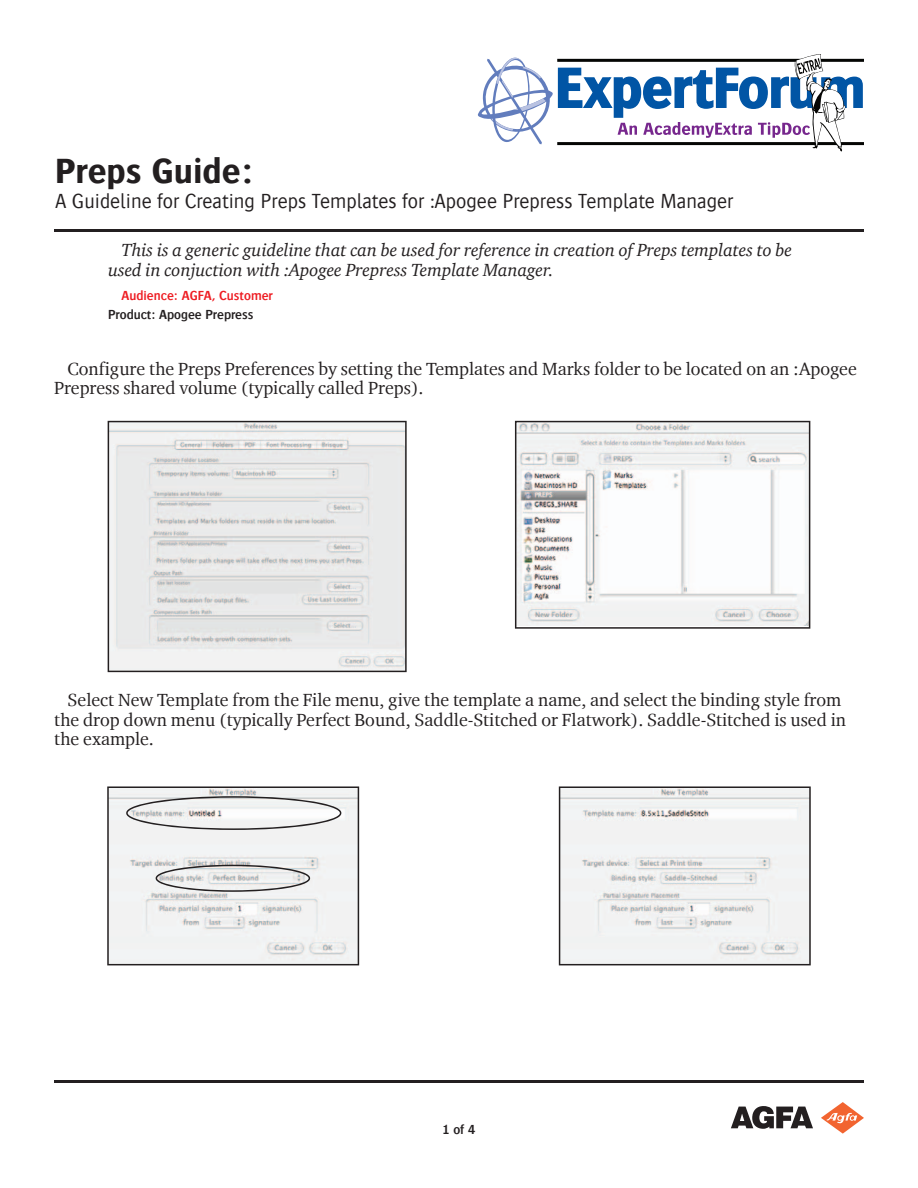
<style>
.page{position:relative;width:918px;height:1188px;background:#fff}
.page>*{position:absolute;margin:0;border:0;box-sizing:border-box;transform-origin:0 0}
.t1{font:700 36px "Bosis For Agfa";color:#231f20}
.t2{font:300 21px "Bosis For Agfa";color:#231f20}
.t3{font:18px/19.5px "Charter ITC For Agfa";color:#231f20}
.t4{font:italic 18px/19.5px "Charter ITC For Agfa";color:#231f20}
.t5{font:600 13.5px "Bosis For Agfa";color:#231f20}
.t6{font:600 13.5px "Bosis For Agfa";color:#ee1d23}
</style>
<div class="page">
<hr style="left:54px;top:1080px;width:810px;height:3px;background:#231f20">
<svg style="left:731px;top:1106px;width:82px;height:23px"></svg>
<svg style="left:821px;top:1102px;width:43px;height:32px"></svg>
<hr style="left:54px;top:229px;width:810px;height:3px;background:#231f20">
<svg style="left:478px;top:54px;width:386px;height:97px"></svg>
<svg style="left:108px;top:421px;width:299px;height:251px;background:#e2e2e2"></svg>
<svg style="left:515px;top:421px;width:295px;height:208px"></svg>
<svg style="left:107px;top:786px;width:252px;height:179px;fill:#f2f2f2"></svg>
<svg style="left:559px;top:786px;width:252px;height:179px;fill:#f2f2f2"></svg>
<svg style="left:126px;top:796px;width:215px;height:34px"></svg>
<svg style="left:156px;top:865px;width:154px;height:27px"></svg>
<h1 class="t1" style="left:55px;top:151px;width:201px">Preps Guide:</h1>
<p class="t2" style="left:55px;top:190px;width:680px">A Guideline for Creating Preps Templates for :Apogee Prepress Template Manager</p>
<p class="t4" style="left:108px;top:240px;width:686px;text-indent:14px">This is a generic guideline that can be used for reference in creation of Preps templates to be used in conjuction with :Apogee Prepress Template Manager.</p>
<p class="t6" style="left:122px;top:288px;width:153px">Audience: AGFA, Customer</p>
<p class="t5" style="left:108px;top:308px;width:147px">Product: Apogee Prepress</p>
<p class="t3" style="left:54px;top:358px;width:804px;text-indent:14px">Configure the Preps Preferences by setting the Templates and Marks folder to be located on an :Apogee<br>Prepress shared volume (typically called Preps).</p>
<p class="t3" style="left:54px;top:690px;width:793px;text-indent:14px">Select New Template from the File menu, give the template a name, and select the binding style from the drop down menu (typically Perfect Bound, Saddle-Stitched or Flatwork). Saddle-Stitched is used in the example.</p>
<p class="t5" style="left:442px;top:1122px;width:34px">1 of 4</p>
</div>
